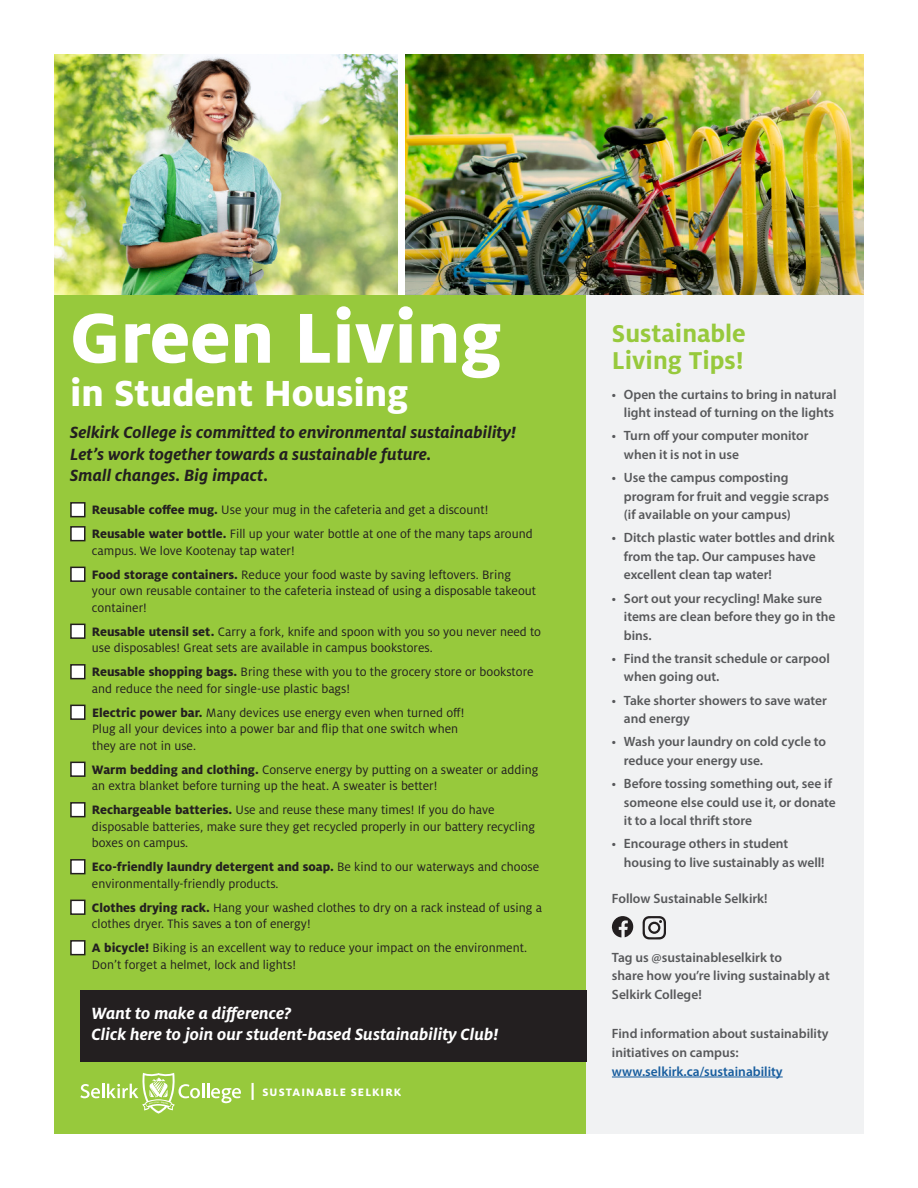
<style>
.page{position:relative;width:918px;height:1188px;background:#fff}
.page>*{position:absolute;margin:0;border:0;box-sizing:border-box;transform-origin:0 0}
.t1{font:800 78.3px "Milo OT";color:#fff}
.t2{font:800 40.2px "Milo OT";color:#fff}
.t3{font:700 27px/27.6px "Milo OT";color:#97c93c}
.t4{font:italic 700 18px "Milo OT";color:#231f20}
.t5{font:italic 700 18px/21.6px "Milo OT";color:#fff}
.t6{font:13.5px/16.5px "Milo OT";color:#231f20}
.t7{font:600 13.5px/18.6px "Myriad Pro";color:#57585a}
.t8{font:800 12px "Milo OT";letter-spacing:.09em;color:#fff}
.s1{font-weight:800}
.s2{color:#175d9e}
</style>
<div class="page">
<img style="left:54px;top:54px;width:344px;height:241px">
<img style="left:405px;top:54px;width:459px;height:241px">
<div style="left:54px;top:295px;width:810px;height:839px;background:#97c93c"></div>
<div style="left:71px;top:503px;width:14px;height:14px;background:#fff"></div>
<div style="left:70px;top:502px;width:16px;height:15px;border:2px solid #231f20"></div>
<div style="left:71px;top:527px;width:14px;height:14px;background:#fff"></div>
<div style="left:70px;top:526px;width:16px;height:15px;border:2px solid #231f20"></div>
<div style="left:71px;top:567px;width:14px;height:14px;background:#fff"></div>
<div style="left:70px;top:567px;width:16px;height:15px;border:2px solid #231f20"></div>
<div style="left:71px;top:624px;width:14px;height:14px;background:#fff"></div>
<div style="left:70px;top:624px;width:16px;height:15px;border:2px solid #231f20"></div>
<div style="left:71px;top:665px;width:14px;height:14px;background:#fff"></div>
<div style="left:70px;top:664px;width:16px;height:15px;border:2px solid #231f20"></div>
<div style="left:71px;top:705px;width:14px;height:14px;background:#fff"></div>
<div style="left:70px;top:705px;width:16px;height:15px;border:2px solid #231f20"></div>
<div style="left:71px;top:762px;width:14px;height:14px;background:#fff"></div>
<div style="left:70px;top:762px;width:16px;height:15px;border:2px solid #231f20"></div>
<div style="left:71px;top:803px;width:14px;height:14px;background:#fff"></div>
<div style="left:70px;top:802px;width:16px;height:15px;border:2px solid #231f20"></div>
<div style="left:71px;top:860px;width:14px;height:14px;background:#fff"></div>
<div style="left:70px;top:859px;width:16px;height:15px;border:2px solid #231f20"></div>
<div style="left:71px;top:900px;width:14px;height:14px;background:#fff"></div>
<div style="left:70px;top:900px;width:16px;height:15px;border:2px solid #231f20"></div>
<div style="left:71px;top:941px;width:14px;height:14px;background:#fff"></div>
<div style="left:70px;top:940px;width:16px;height:15px;border:2px solid #231f20"></div>
<div style="left:587px;top:295px;width:277px;height:839px;background:#f1f2f3"></div>
<hr style="left:612px;top:1077px;width:171px;height:1px;background:#175d9e">
<svg style="left:252px;top:1083px;width:2px;height:17px"></svg>
<svg style="left:80px;top:1073px;width:161px;height:41px"></svg>
<div style="left:80px;top:990px;width:507px;height:72px;background:#231f20"></div>
<svg style="left:612px;top:916px;width:21px;height:21px"></svg>
<svg style="left:643px;top:916px;width:23px;height:23px"></svg>
<p class="t1" style="left:70px;top:293px;width:434px">Green Living</p>
<p class="t2" style="left:70px;top:370px;width:340px">in Student Housing</p>
<p class="t4" style="left:70px;top:422px;width:447px">Selkirk College is committed to environmental sustainability!</p>
<p class="t4" style="left:70px;top:444px;width:363px">Let’s work together towards a sustainable future.</p>
<p class="t4" style="left:70px;top:466px;width:200px">Small changes. Big impact.</p>
<p class="t6" style="left:92px;top:502px;width:398px"><span class="s1">Reusable coffee mug.</span> Use your mug in the cafeteria and get a discount!</p>
<p class="t6" style="left:92px;top:526px;width:442px"><span class="s1">Reusable water bottle.</span> Fill up your water bottle at one of the many taps around campus. We love Kootenay tap water!</p>
<p class="t6" style="left:92px;top:567px;width:446px"><span class="s1">Food storage containers.</span> Reduce your food waste by saving leftovers. Bring your own reusable container to the cafeteria instead of using a disposable takeout container!</p>
<p class="t6" style="left:92px;top:624px;width:451px"><span class="s1">Reusable utensil set.</span> Carry a fork, knife and spoon with you so you never need to use disposables! Great sets are available in campus bookstores.</p>
<p class="t6" style="left:92px;top:664px;width:443px"><span class="s1">Reusable shopping bags.</span> Bring these with you to the grocery store or bookstore and reduce the need for single-use plastic bags!</p>
<p class="t6" style="left:92px;top:705px;width:374px"><span class="s1">Electric power bar.</span> Many devices use energy even when turned off!<br>Plug all your devices into a power bar and flip that one switch when they are not in use.</p>
<p class="t6" style="left:92px;top:762px;width:448px"><span class="s1">Warm bedding and clothing.</span> Conserve energy by putting on a sweater or adding an extra blanket before turning up the heat. A sweater is better!</p>
<p class="t6" style="left:92px;top:802px;width:445px"><span class="s1">Rechargeable batteries.</span> Use and reuse these many times! If you do have disposable batteries, make sure they get recycled properly in our battery recycling boxes on campus.</p>
<p class="t6" style="left:92px;top:859px;width:449px"><span class="s1">Eco-friendly laundry detergent and soap.</span> Be kind to our waterways and choose environmentally-friendly products.</p>
<p class="t6" style="left:92px;top:900px;width:452px"><span class="s1">Clothes drying rack.</span> Hang your washed clothes to dry on a rack instead of using a clothes dryer. This saves a ton of energy!</p>
<p class="t6" style="left:92px;top:940px;width:437px"><span class="s1">A bicycle!</span> Biking is an excellent way to reduce your impact on the environment.<br>Don’t forget a helmet, lock and lights!</p>
<p class="t5" style="left:92px;top:1002px;width:408px">Want to make a difference?<br>Click here to join our student-based Sustainability Club!</p>
<p class="t8" style="left:262px;top:1086px;width:140px">SUSTAINABLE SELKIRK</p>
<p class="t3" style="left:612px;top:320px;width:136px">Sustainable<br>Living Tips!</p>
<p class="t7" style="left:612px;top:384px;width:226px;text-align:right">• Open the curtains to bring in natural light instead of turning on the lights</p>
<p class="t7" style="left:624px;top:426px;width:186px;text-indent:-12px">• Turn off your computer monitor when it is not in use</p>
<p class="t7" style="left:624px;top:468px;width:207px;text-indent:-12px">• Use the campus composting program for fruit and veggie scraps (if available on your campus)</p>
<p class="t7" style="left:624px;top:528px;width:212px;text-indent:-12px">• Ditch plastic water bottles and drink from the tap. Our campuses have excellent clean tap water!</p>
<p class="t7" style="left:624px;top:588px;width:213px;text-indent:-12px">• Sort out your recycling! Make sure items are clean before they go in the bins.</p>
<p class="t7" style="left:624px;top:649px;width:207px;text-indent:-12px">• Find the transit schedule or carpool when going out.</p>
<p class="t7" style="left:624px;top:690px;width:204px;text-indent:-12px">• Take shorter showers to save water and energy</p>
<p class="t7" style="left:624px;top:732px;width:204px;text-indent:-12px">• Wash your laundry on cold cycle to reduce your energy use.</p>
<p class="t7" style="left:624px;top:774px;width:213px;text-indent:-12px">• Before tossing something out, see if someone else could use it, or donate it to a local thrift store</p>
<p class="t7" style="left:624px;top:834px;width:202px;text-indent:-12px">• Encourage others in student housing to live sustainably as well!</p>
<p class="t7" style="left:612px;top:889px;width:157px">Follow Sustainable Selkirk!</p>
<p class="t7" style="left:612px;top:947px;width:219px">Tag us @sustainableselkirk to<br>share how you’re living sustainably at<br>Selkirk College!</p>
<p class="t7" style="left:612px;top:1024px;width:218px">Find information about sustainability initiatives on campus: <span class="s2">www.selkirk.ca/sustainability</span></p>
</div>
